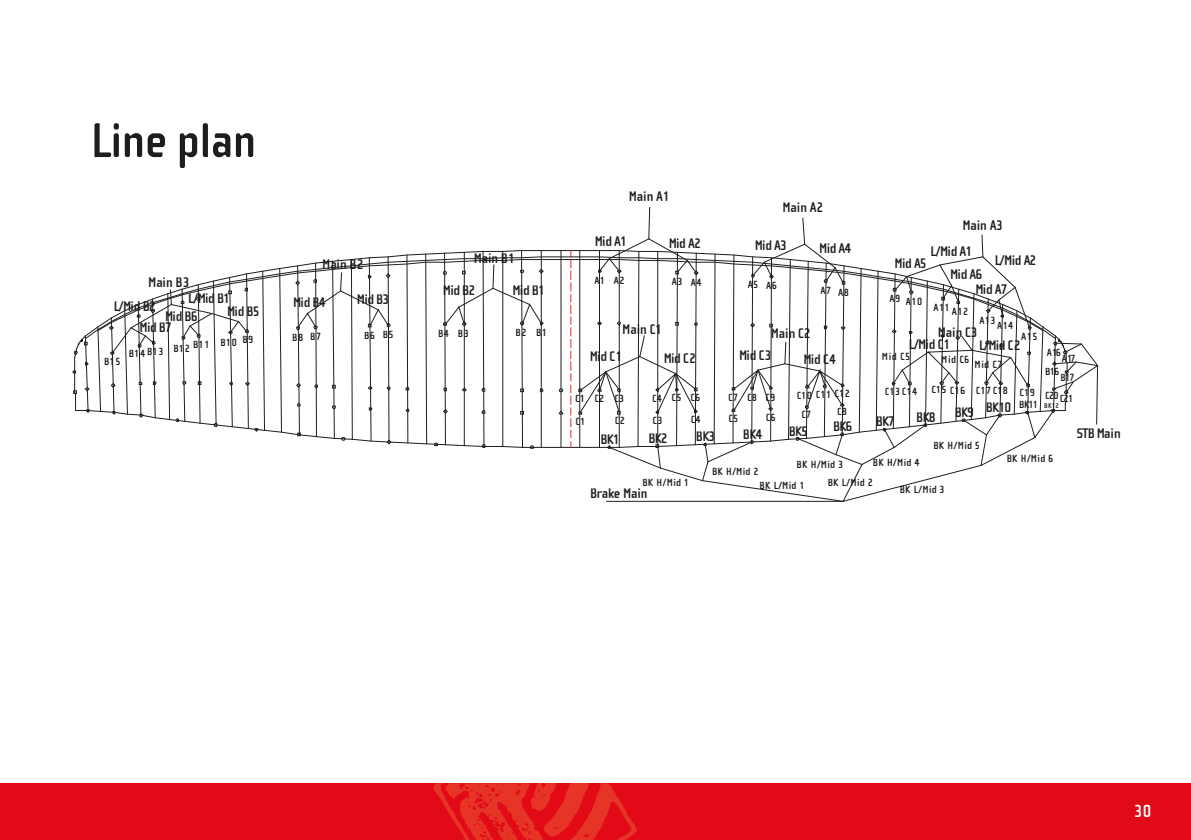
<style>
.page{position:relative;width:1191px;height:840px;background:#fff}
.page>*{position:absolute;margin:0;border:0;box-sizing:border-box;transform-origin:0 0}
.t1{font:700 50px "Cholla Sans OT";letter-spacing:-.01em;color:#1d1d1b}
.t2{font:700 18px "Cholla Sans OT";color:#fff}
.t3{font:700 14.4px "Cholla Sans";letter-spacing:-.025em;color:#1e1e1d}
.t4{font:700 14.4px/14.8px "Cholla Sans";letter-spacing:-.06em;color:#1e1e1d}
.t5{font:700 10.8px "Cholla Sans";letter-spacing:.035em;color:#1e1e1d}
.t6{font:700 10.8px "Cholla Sans";letter-spacing:.055em;color:#1e1e1d}
.t7{font:700 10.8px/20px "Cholla Sans";letter-spacing:-.06em;color:#1e1e1d;text-align:right}
</style>
<div class="page">
<div style="left:0;top:782px;width:1191px;height:57px;background:#e30a18"></div>
<svg style="left:431px;top:782px;width:206px;height:57px"></svg>
<svg style="left:72px;top:335px;width:18px;height:77px"></svg>
<svg style="left:97px;top:207px;width:1001px;height:294px"></svg>
<h1 class="t1" style="left:91px;top:119px;width:167px">Line plan</h1>
<p class="t3" style="left:629px;top:187px;width:42px">Main A1</p>
<p class="t3" style="left:782px;top:199px;width:42px">Main A2</p>
<p class="t3" style="left:962px;top:217px;width:42px">Main A3</p>
<p class="t3" style="left:322px;top:255px;width:43px">Main B2</p>
<p class="t3" style="left:474px;top:250px;width:43px">Main B1</p>
<p class="t3" style="left:148px;top:273px;width:43px">Main B3</p>
<p class="t3" style="left:443px;top:282px;width:34px">Mid B2</p>
<p class="t3" style="left:512px;top:281px;width:34px">Mid B1</p>
<p class="t3" style="left:188px;top:289px;width:43px">L/Mid B1</p>
<p class="t3" style="left:293px;top:293px;width:34px">Mid B4</p>
<p class="t3" style="left:357px;top:290px;width:34px">Mid B3</p>
<p class="t3" style="left:114px;top:297px;width:43px">L/Mid B2</p>
<p class="t3" style="left:227px;top:302px;width:34px">Mid B5</p>
<p class="t4" style="left:140px;top:310px;width:59px;line-height:11px;text-indent:26px">Mid B6<br>Mid B7</p>
<p class="t5" style="left:383px;top:327px;width:12px">B5</p>
<p class="t5" style="left:438px;top:327px;width:32px">B4 B3</p>
<p class="t5" style="left:515px;top:325px;width:33px">B2 B1</p>
<p class="t5" style="left:292px;top:330px;width:30px">B8 B7</p>
<p class="t5" style="left:364px;top:328px;width:12px">B6</p>
<p class="t5" style="left:242px;top:333px;width:12px">B9</p>
<p class="t5" style="left:193px;top:337px;width:45px">B11 B10</p>
<p class="t5" style="left:173px;top:342px;width:18px">B12</p>
<p class="t5" style="left:129px;top:346px;width:36px">B14 B13</p>
<p class="t5" style="left:104px;top:354px;width:18px">B15</p>
<p class="t3" style="left:595px;top:232px;width:34px">Mid A1</p>
<p class="t3" style="left:669px;top:234px;width:34px">Mid A2</p>
<p class="t3" style="left:755px;top:236px;width:34px">Mid A3</p>
<p class="t3" style="left:819px;top:239px;width:34px">Mid A4</p>
<p class="t3" style="left:930px;top:242px;width:43px">L/Mid A1</p>
<p class="t3" style="left:994px;top:251px;width:43px">L/Mid A2</p>
<p class="t3" style="left:894px;top:255px;width:34px">Mid A5</p>
<p class="t4" style="left:975px;top:266px;width:34px;text-indent:-25px">Mid A6<br>Mid A7</p>
<p class="t5" style="left:594px;top:274px;width:32px">A1 A2</p>
<p class="t5" style="left:672px;top:275px;width:31px">A3 A4</p>
<p class="t5" style="left:747px;top:278px;width:31px">A5 A6</p>
<p class="t5" style="left:820px;top:284px;width:30px">A7 A8</p>
<p class="t5" style="left:889px;top:295px;width:34px">A9 A10</p>
<p class="t5" style="left:933px;top:303px;width:36px">A11 A12</p>
<p class="t5" style="left:979px;top:313px;width:18px">A13</p>
<p class="t5" style="left:997px;top:318px;width:18px">A14</p>
<p class="t3" style="left:622px;top:320px;width:41px">Main C1</p>
<p class="t3" style="left:771px;top:325px;width:41px">Main C2</p>
<p class="t3" style="left:938px;top:323px;width:41px">Main C3</p>
<p class="t5" style="left:1021px;top:330px;width:18px">A15</p>
<p class="t3" style="left:909px;top:336px;width:43px">L/Mid C1</p>
<p class="t3" style="left:979px;top:336px;width:43px">L/Mid C2</p>
<p class="t5" style="left:1047px;top:346px;width:16px">A16</p>
<p class="t3" style="left:590px;top:347px;width:34px">Mid C1</p>
<p class="t3" style="left:663px;top:349px;width:34px">Mid C2</p>
<p class="t3" style="left:739px;top:347px;width:34px">Mid C3</p>
<p class="t3" style="left:803px;top:350px;width:34px">Mid C4</p>
<p class="t5" style="left:882px;top:349px;width:30px">Mid C5</p>
<p class="t5" style="left:941px;top:355px;width:63px">Mid C6 Mid C7</p>
<p class="t5" style="left:1061px;top:351px;width:16px">A17</p>
<p class="t5" style="left:1045px;top:364px;width:16px">B16</p>
<p class="t7" style="left:1045px;top:366px;width:31px">B17<br>C20 C21</p>
<p class="t5" style="left:575px;top:392px;width:51px">C1 C2 C3</p>
<p class="t5" style="left:652px;top:391px;width:49px">C4 C5 C6</p>
<p class="t5" style="left:728px;top:391px;width:49px">C7 C8 C9</p>
<p class="t5" style="left:796px;top:388px;width:55px">C10 C11 C12</p>
<p class="t5" style="left:885px;top:385px;width:34px">C13C14</p>
<p class="t6" style="left:931px;top:383px;width:105px">C15 C16 C17C18 C19</p>
<p class="t3" style="left:600px;top:430px;width:21px">BK1</p>
<p class="t3" style="left:648px;top:429px;width:21px">BK2</p>
<p class="t3" style="left:696px;top:427px;width:21px">BK3</p>
<p class="t3" style="left:743px;top:425px;width:21px">BK4</p>
<p class="t3" style="left:788px;top:422px;width:21px">BK5</p>
<p class="t3" style="left:833px;top:417px;width:21px">BK6</p>
<p class="t3" style="left:875px;top:413px;width:21px">BK7</p>
<p class="t3" style="left:916px;top:408px;width:21px">BK8</p>
<p class="t3" style="left:954px;top:398px;width:105px">BK9 BK10 <sup>BK11</sup> <sup>BK12</sup></p>
<p class="t5" style="left:575px;top:414px;width:11px">C1</p>
<p class="t5" style="left:615px;top:414px;width:11px">C2</p>
<p class="t5" style="left:652px;top:414px;width:11px">C3</p>
<p class="t5" style="left:691px;top:412px;width:11px">C4</p>
<p class="t5" style="left:728px;top:412px;width:11px">C5</p>
<p class="t5" style="left:765px;top:410px;width:11px">C6</p>
<p class="t5" style="left:801px;top:408px;width:11px">C7</p>
<p class="t5" style="left:837px;top:405px;width:11px">C8</p>
<p class="t3" style="left:1077px;top:424px;width:45px">STB Main</p>
<p class="t5" style="left:933px;top:439px;width:48px">BK H/Mid 5</p>
<p class="t5" style="left:712px;top:465px;width:48px">BK H/Mid 2</p>
<p class="t5" style="left:796px;top:458px;width:48px">BK H/Mid 3</p>
<p class="t5" style="left:873px;top:456px;width:48px">BK H/Mid 4</p>
<p class="t5" style="left:1006px;top:451px;width:48px">BK H/Mid 6</p>
<p class="t5" style="left:642px;top:475px;width:48px">BK H/Mid 1</p>
<p class="t3" style="left:590px;top:484px;width:59px">Brake Main</p>
<p class="t5" style="left:759px;top:478px;width:46px">BK L/Mid 1</p>
<p class="t5" style="left:828px;top:476px;width:46px">BK L/Mid 2</p>
<p class="t5" style="left:899px;top:483px;width:46px">BK L/Mid 3</p>
<p class="t2" style="left:1134px;top:802px;width:19px">30</p>
</div>
